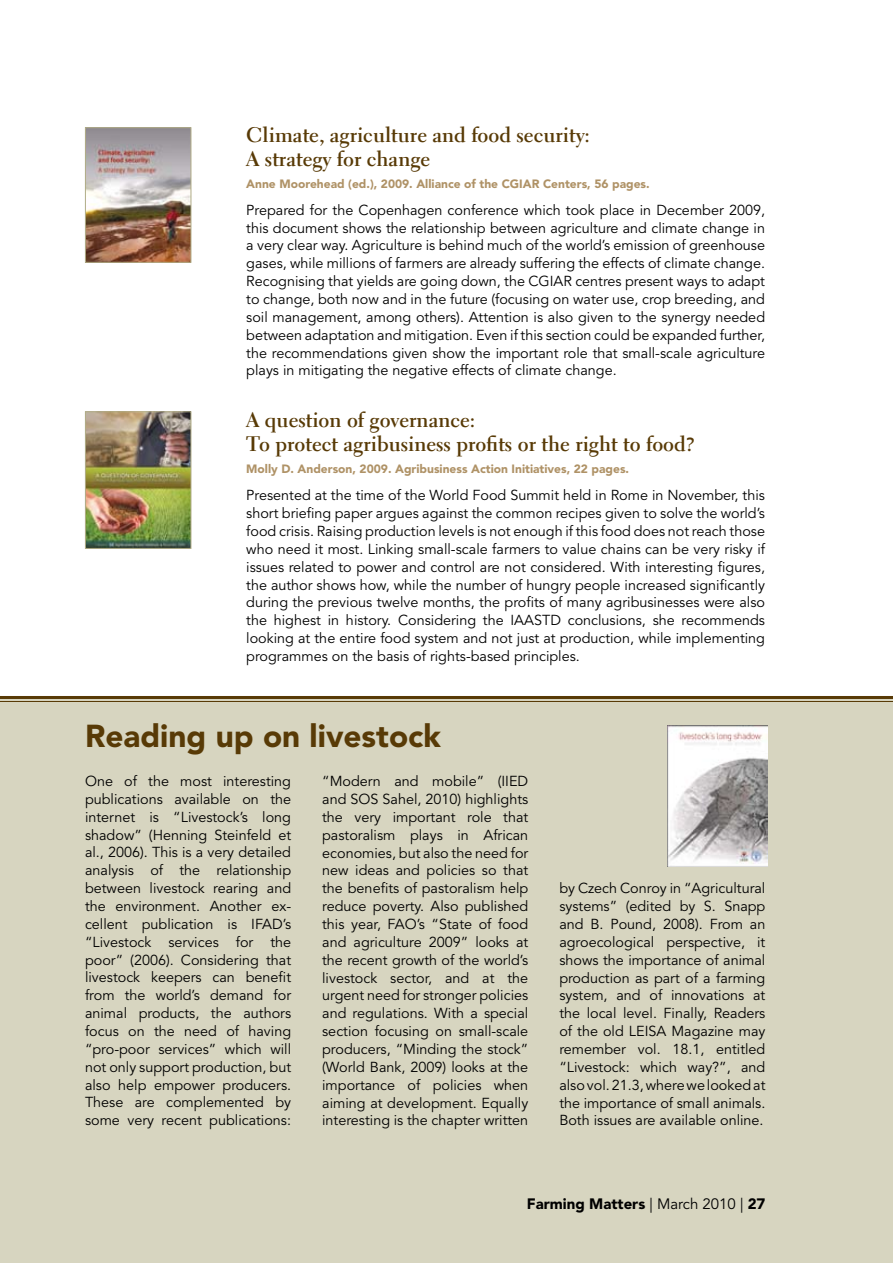
<style>
.page{position:relative;width:893px;height:1263px;background:#fff}
.page>*{position:absolute;margin:0;border:0;box-sizing:border-box;transform-origin:0 0}
.t1{font:900 31.5px "Avenir LT Std";color:#583a06}
.t2{font:700 21px/24px "Electra LT Std";color:#583a06}
.t3{font:900 15px "Avenir LT Std";color:#000}
.t4{font:14.4px/17.9px "Avenir LT Std";color:#000;text-align:justify}
.t5{font:900 12px "Avenir LT Std";color:#af9266}
.s1{font-weight:400}
</style>
<div class="page">
<div style="left:0;top:699px;width:893px;height:564px;background:#d7d5c0"></div>
<hr style="left:0;top:696px;width:893px;height:3px;background:#583a06">
<hr style="left:0;top:701px;width:893px;height:1px;background:#583a06">
<img style="left:668px;top:725px;width:99px;height:141px">
<img style="left:87px;top:413px;width:102px;height:134px">
<div style="left:85px;top:411px;width:106px;height:138px;border:1px solid #b1ad87"></div>
<img style="left:87px;top:129px;width:102px;height:132px">
<div style="left:85px;top:127px;width:106px;height:136px;border:1px solid #b1ad87"></div>
<h2 class="t2" style="left:246px;top:123px;width:345px">Climate, agriculture and food security:<br>A strategy for change</h2>
<p class="t5" style="left:246px;top:176px;width:405px">Anne Moorehead (ed.), 2009. Alliance of the CGIAR Centers, 56 pages.</p>
<p class="t4" style="left:246px;top:201px;width:520px">Prepared for the Copenhagen conference which took place in December 2009, this document shows the relationship between agriculture and climate change in a very clear way. Agriculture is behind much of the world’s emission of greenhouse gases, while millions of farmers are already suffering the effects of climate change.<br>Recognising that yields are going down, the CGIAR centres present ways to adapt to change, both now and in the future (focusing on water use, crop breeding, and soil management, among others). Attention is also given to the synergy needed between adaptation and mitigation. Even if this section could be expanded further, the recommendations given show the important role that small-scale agriculture plays in mitigating the negative effects of climate change.</p>
<h2 class="t2" style="left:246px;top:408px;width:450px">A question of governance:<br>To protect agribusiness profits or the right to food?</h2>
<p class="t5" style="left:246px;top:462px;width:384px">Molly D. Anderson, 2009. Agribusiness Action Initiatives, 22 pages.</p>
<p class="t4" style="left:246px;top:487px;width:520px">Presented at the time of the World Food Summit held in Rome in November, this short briefing paper argues against the common recipes given to solve the world’s food crisis. Raising production levels is not enough if this food does not reach those who need it most. Linking small-scale farmers to value chains can be very risky if issues related to power and control are not considered. With interesting figures, the author shows how, while the number of hungry people increased significantly during the previous twelve months, the profits of many agribusinesses were also the highest in history. Considering the IAASTD conclusions, she recommends looking at the entire food system and not just at production, while implementing programmes on the basis of rights-based principles.</p>
<h1 class="t1" style="left:85px;top:717px;width:357px">Reading up on livestock</h1>
<p class="t4" style="left:85px;top:772px;width:208px">One of the most interesting publications available on the internet is “Livestock’s long shadow” (Henning Steinfeld et al., 2006). This is a very detailed analysis of the relationship between livestock rearing and the environment. Another ex&shy;cellent publication is IFAD’s “Livestock services for the poor” (2006). Considering that livestock keepers can benefit from the world’s demand for animal products, the authors focus on the need of having “pro-poor services” which will not only support production, but also help empower producers.<br>These are complemented by some very recent publications:</p>
<p class="t4" style="left:322px;top:772px;width:208px">“Modern and mobile” (IIED and SOS Sahel, 2010) highlights the very important role that pastoralism plays in African economies, but also the need for new ideas and policies so that the benefits of pastoralism help reduce poverty. Also published this year, FAO’s “State of food and agriculture 2009” looks at the recent growth of the world’s livestock sector, and at the urgent need for stronger policies and regulations. With a special section focusing on small-scale producers, “Minding the stock” (World Bank, 2009) looks at the importance of policies when aiming at development. Equally interesting is the chapter written</p>
<p class="t4" style="left:559px;top:880px;width:208px">by Czech Conroy in “Agricultural systems” (edited by S. Snapp and B. Pound, 2008). From an agroecological perspective, it shows the importance of animal production as part of a farming system, and of innovations at the local level. Finally, Readers of the old LEISA Magazine may remember vol. 18.1, entitled “Livestock: which way?”, and also vol. 21.3, where we looked at the importance of small animals.<br>Both issues are available online.</p>
<p class="t3" style="left:527px;top:1195px;width:240px">Farming Matters <span class="s1">| March 2010 |</span> 27</p>
</div>
